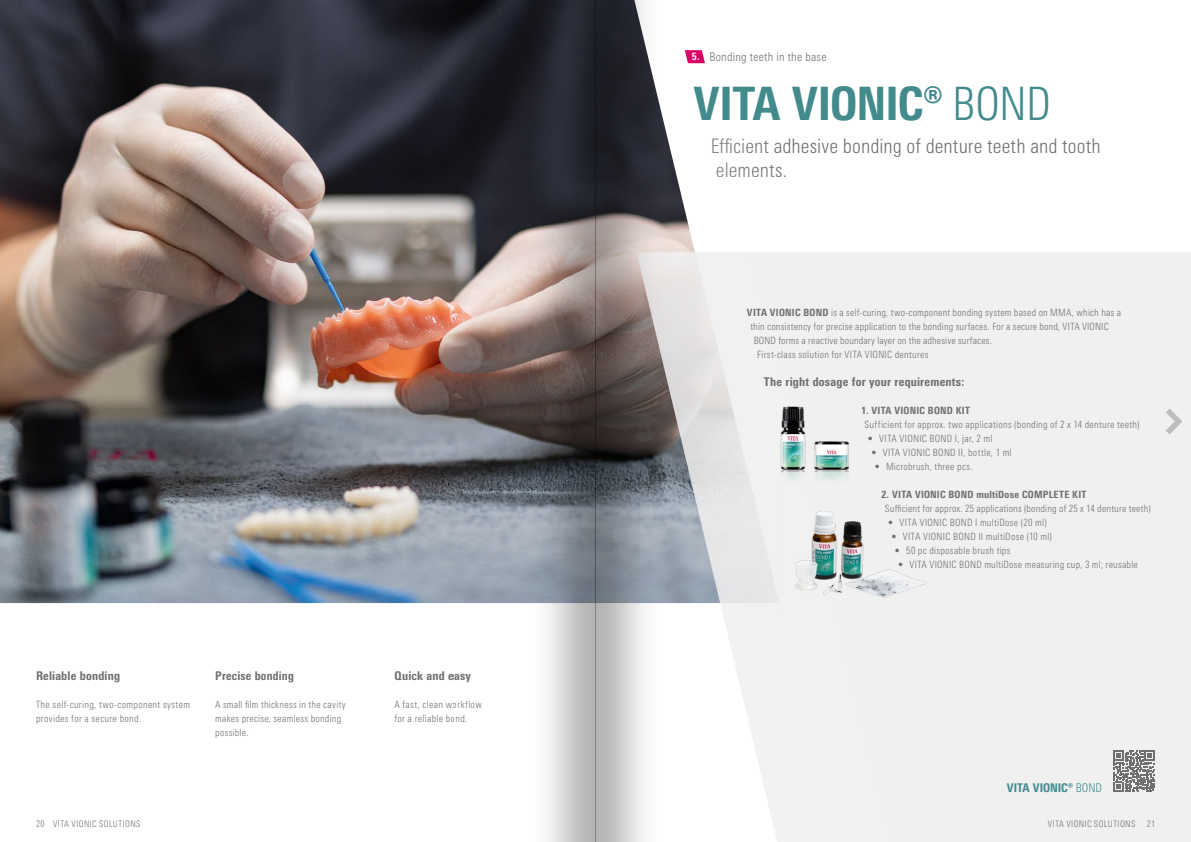
<style>
.page{position:relative;width:1191px;height:842px;background:#fff}
.page>*{position:absolute;margin:0;border:0;box-sizing:border-box;transform-origin:0 0}
.t1{font:800 condensed 46px "Univers Next Pro";letter-spacing:-.02em;color:#438a8d}
.t2{font:300 condensed 20px/24px "Univers Next Pro";letter-spacing:.005em;color:#6f6f6e}
.t3{font:800 condensed 12px "Univers Next Pro";letter-spacing:.015em;color:#6f6f6e}
.t4{font:300 condensed 12px "Univers Next Pro";letter-spacing:.02em;color:#6f6f6e}
.t5{font:800 condensed 12px "Univers Next Pro";letter-spacing:-.01em;color:#438a8d}
.t6{font:300 condensed 10px/14px "Univers Next Pro";letter-spacing:.025em;color:#6f6f6e}
.t7{font:800 condensed 10px "Univers Next Pro";letter-spacing:.03em;color:#6f6f6e}
.t8{font:800 condensed 10px "Univers Next Pro";color:#fff}
.t9{font:300 condensed 9px "Univers Next Pro";letter-spacing:.035em;color:#6f6f6e}
.s1{font-weight:300}
.s2{font-weight:800}
</style>
<div class="page">
<img style="left:0;top:0;width:454px;height:603px">
<div style="left:737px;top:252px;width:454px;height:590px;background:#f0f0f0"></div>
<img style="left:779px;top:494px;width:158px;height:120px">
<img style="left:775px;top:406px;width:76px;height:88px">
<svg style="left:1113px;top:750px;width:41px;height:42px"></svg>
<img style="left:454px;top:0;width:283px;height:842px">
<svg style="left:1165px;top:409px;width:17px;height:25px"></svg>
<svg style="left:9px;top:409px;width:16px;height:25px"></svg>
<p class="t4" style="left:709px;top:49px;width:119px">Bonding teeth in the base</p>
<p class="t8" style="left:692px;top:51px;width:9px">5.</p>
<h1 class="t1" style="left:693px;top:76px;width:359px">VITA VIONIC® <span class="s1">BOND</span></h1>
<h2 class="t2" style="left:710px;top:133px;width:392px">Efficient adhesive bonding of denture teeth and tooth elements.</h2>
<p class="t3" style="left:36px;top:669px;width:86px">Reliable bonding</p>
<p class="t6" style="left:36px;top:697px;width:156px">The self-curing, two-component system provides for a secure bond.</p>
<p class="t3" style="left:215px;top:669px;width:80px">Precise bonding</p>
<p class="t6" style="left:215px;top:697px;width:132px">A small film thickness in the cavity makes precise, seamless bonding possible.</p>
<p class="t3" style="left:394px;top:669px;width:78px">Quick and easy</p>
<p class="t6" style="left:394px;top:697px;width:89px">A fast, clean workflow for a reliable bond.</p>
<p class="t6" style="left:747px;top:305px;width:376px"><span class="s2">VITA VIONIC BOND</span> is a self-curing, two-component bonding system based on MMA, which has a</p>
<p class="t6" style="left:750px;top:319px;width:360px">thin consistency for precise application to the bonding surfaces. For a secure bond, VITA VIONIC</p>
<p class="t6" style="left:753px;top:333px;width:240px">BOND forms a reactive boundary layer on the adhesive surfaces.</p>
<p class="t6" style="left:757px;top:347px;width:173px">First-class solution for VITA VIONIC dentures</p>
<p class="t3" style="left:764px;top:375px;width:202px">The right dosage for your requirements:</p>
<p class="t7" style="left:861px;top:404px;width:110px">1. VITA VIONIC BOND KIT</p>
<p class="t6" style="left:864px;top:417px;width:276px">Sufficient for approx. two applications (bonding of 2 x 14 denture teeth)</p>
<p class="t6" style="left:868px;top:431px;width:126px">• VITA VIONIC BOND I, jar, 2 ml</p>
<p class="t6" style="left:871px;top:445px;width:142px">• VITA VIONIC BOND II, bottle, 1 ml</p>
<p class="t6" style="left:874px;top:459px;width:99px">• Microbrush, three pcs.</p>
<p class="t7" style="left:881px;top:488px;width:206px">2. VITA VIONIC BOND multiDose COMPLETE KIT</p>
<p class="t6" style="left:884px;top:501px;width:267px">Sufficient for approx. 25 applications (bonding of 25 x 14 denture teeth)</p>
<p class="t6" style="left:888px;top:515px;width:160px">• VITA VIONIC BOND I multiDose (20 ml)</p>
<p class="t6" style="left:891px;top:529px;width:162px">• VITA VIONIC BOND II multiDose (10 ml)</p>
<p class="t6" style="left:895px;top:543px;width:117px">• 50 pc disposable brush tips</p>
<p class="t6" style="left:898px;top:557px;width:241px">• VITA VIONIC BOND multiDose measuring cup, 3 ml; reusable</p>
<p class="t5" style="left:1006px;top:781px;width:97px">VITA VIONIC® <span class="s1">BOND</span></p>
<p class="t9" style="left:36px;top:819px;width:106px">20 VITA VIONIC SOLUTIONS</p>
<p class="t9" style="left:1048px;top:819px;width:89px">VITA VIONIC SOLUTIONS</p>
<p class="t9" style="left:1146px;top:819px;width:10px">21</p>
</div>
